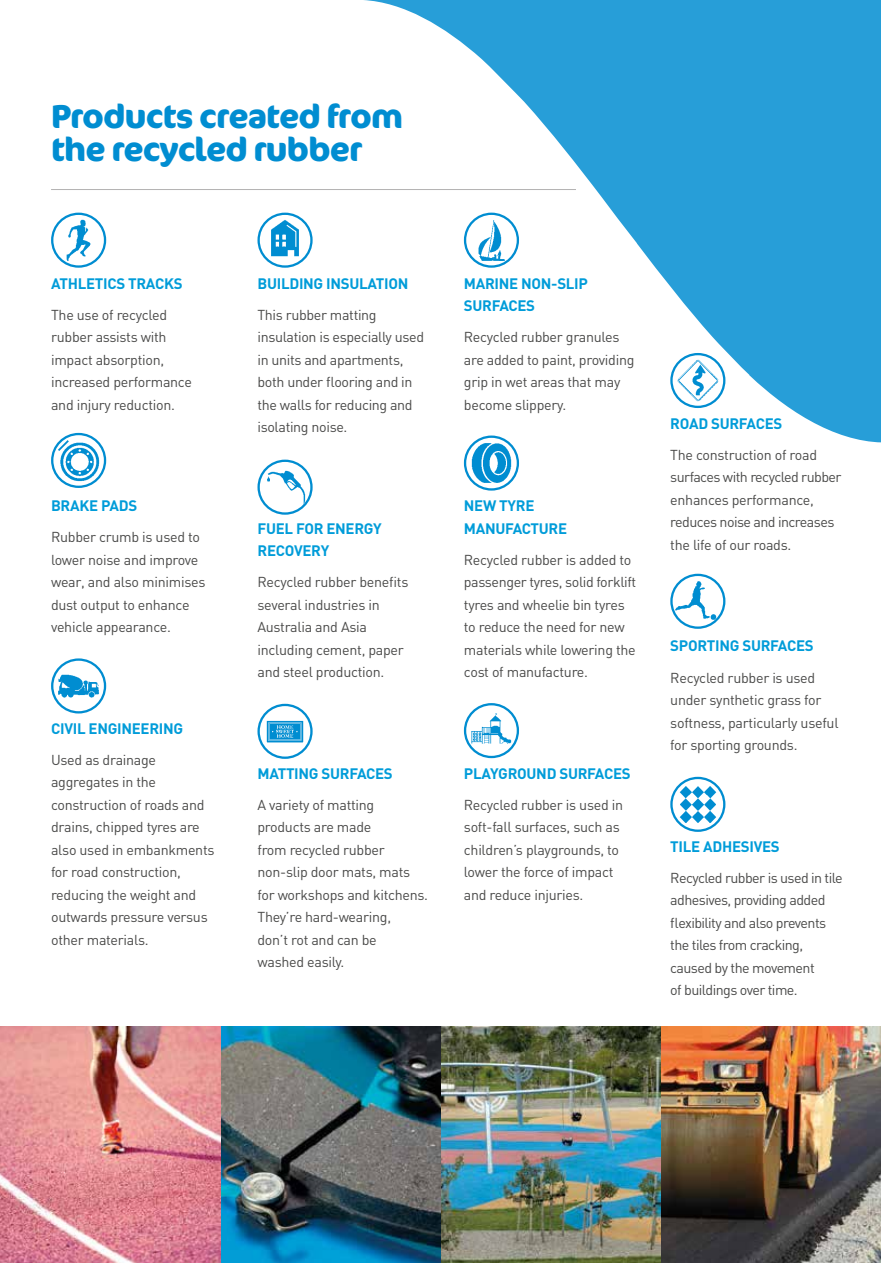
<style>
.page{position:relative;width:881px;height:1263px;background:#fff}
.page>*{position:absolute;margin:0;border:0;box-sizing:border-box;transform-origin:0 0}
.t1{font:700 33px/33px "Cocon";letter-spacing:-.025em;color:#008dd1}
.t2{font:700 15px/22.5px "DIN";letter-spacing:-.02em;color:#009cd9}
.t3{font:14.25px/22.5px "DIN";letter-spacing:-.02em;color:#4a4a49}
.t4{font:14.25px/22.5px "DIN";letter-spacing:-.04em;color:#4a4a49}
</style>
<div class="page">
<svg style="left:258px;top:0;width:622px;height:443px"></svg>
<hr style="left:51px;top:189px;width:524px;height:1px;background:#b3b2b2">
<svg style="left:52px;top:434px;width:53px;height:53px"></svg>
<img style="left:58px;top:440px;width:41px;height:41px">
<div style="left:51px;top:433px;width:55px;height:55px;border:2px solid #008dd1;border-radius:50%"></div>
<svg style="left:52px;top:660px;width:53px;height:52px"></svg>
<img style="left:58px;top:665px;width:41px;height:42px">
<div style="left:51px;top:658px;width:55px;height:55px;border:2px solid #008dd1;border-radius:50%"></div>
<svg style="left:258px;top:461px;width:53px;height:52px"></svg>
<img style="left:266px;top:470px;width:42px;height:42px">
<div style="left:257px;top:460px;width:55px;height:55px;border:2px solid #008dd1;border-radius:50%"></div>
<svg style="left:52px;top:214px;width:53px;height:53px"></svg>
<img style="left:58px;top:219px;width:41px;height:42px">
<div style="left:51px;top:213px;width:55px;height:55px;border:2px solid #008dd1;border-radius:50%"></div>
<svg style="left:258px;top:705px;width:53px;height:53px"></svg>
<img style="left:266px;top:712px;width:38px;height:38px">
<div style="left:257px;top:704px;width:55px;height:55px;border:2px solid #008dd1;border-radius:50%"></div>
<svg style="left:465px;top:704px;width:52px;height:53px"></svg>
<img style="left:470px;top:709px;width:42px;height:41px">
<div style="left:463px;top:703px;width:56px;height:55px;border:2px solid #008dd1;border-radius:50%"></div>
<img style="left:676px;top:360px;width:42px;height:41px">
<div style="left:670px;top:353px;width:55px;height:55px;border:2px solid #008dd1;border-radius:50%"></div>
<svg style="left:671px;top:575px;width:53px;height:53px"></svg>
<img style="left:674px;top:579px;width:42px;height:42px">
<div style="left:670px;top:574px;width:55px;height:55px;border:2px solid #008dd1;border-radius:50%"></div>
<svg style="left:671px;top:778px;width:53px;height:53px"></svg>
<img style="left:678px;top:785px;width:38px;height:38px">
<div style="left:670px;top:777px;width:55px;height:55px;border:2px solid #008dd1;border-radius:50%"></div>
<svg style="left:465px;top:437px;width:52px;height:52px"></svg>
<img style="left:470px;top:442px;width:42px;height:42px">
<div style="left:463px;top:435px;width:56px;height:56px;border:2px solid #008dd1;border-radius:50%"></div>
<svg style="left:465px;top:214px;width:52px;height:53px"></svg>
<img style="left:470px;top:219px;width:42px;height:42px">
<div style="left:463px;top:213px;width:56px;height:55px;border:2px solid #008dd1;border-radius:50%"></div>
<svg style="left:258px;top:214px;width:53px;height:53px"></svg>
<img style="left:266px;top:219px;width:38px;height:38px">
<div style="left:257px;top:213px;width:55px;height:55px;border:2px solid #008dd1;border-radius:50%"></div>
<img style="left:0;top:1027px;width:880px;height:236px">
<h1 class="t1" style="left:51px;top:101px;width:353px">Products created from the recycled rubber</h1>
<p class="t2" style="left:51px;top:271px;width:133px">ATHLETICS TRACKS</p>
<p class="t3" style="left:51px;top:303px;width:142px">The use of recycled rubber assists with impact absorption, increased performance and injury reduction.</p>
<p class="t2" style="left:51px;top:494px;width:88px">BRAKE PADS</p>
<p class="t3" style="left:51px;top:525px;width:156px">Rubber crumb is used to lower noise and improve wear, and also minimises dust output to enhance vehicle appearance.</p>
<p class="t2" style="left:51px;top:716px;width:134px">CIVIL ENGINEERING</p>
<p class="t3" style="left:51px;top:748px;width:165px">Used as drainage aggregates in the construction of roads and drains, chipped tyres are also used in embankments for road construction, reducing the weight and outwards pressure versus other materials.</p>
<p class="t2" style="left:257px;top:271px;width:152px">BUILDING INSULATION</p>
<p class="t3" style="left:257px;top:303px;width:168px">This rubber matting insulation is especially used in units and apartments, both under flooring and in the walls for reducing and isolating noise.</p>
<p class="t2" style="left:257px;top:516px;width:126px">FUEL FOR ENERGY<br>RECOVERY</p>
<p class="t3" style="left:257px;top:570px;width:152px">Recycled rubber benefits several industries in<br>Australia and Asia including cement, paper and steel production.</p>
<p class="t2" style="left:257px;top:761px;width:137px">MATTING SURFACES</p>
<p class="t3" style="left:257px;top:793px;width:172px">A variety of matting products are made<br>from recycled rubber non-slip door mats, mats for workshops and kitchens.<br>They’re hard-wearing,<br>don’t rot and can be<br>washed easily.</p>
<p class="t2" style="left:463px;top:271px;width:126px">MARINE NON-SLIP<br>SURFACES</p>
<p class="t3" style="left:463px;top:325px;width:172px">Recycled rubber granules are added to paint, providing grip in wet areas that may become slippery.</p>
<p class="t2" style="left:463px;top:494px;width:105px">NEW TYRE<br>MANUFACTURE</p>
<p class="t3" style="left:463px;top:548px;width:174px">Recycled rubber is added to passenger tyres, solid forklift tyres and wheelie bin tyres to reduce the need for new materials while lowering the cost of manufacture.</p>
<p class="t2" style="left:463px;top:761px;width:168px">PLAYGROUND SURFACES</p>
<p class="t3" style="left:463px;top:793px;width:161px">Recycled rubber is used in soft-fall surfaces, such as children’s playgrounds, to lower the force of impact and reduce injuries.</p>
<p class="t2" style="left:670px;top:412px;width:113px">ROAD SURFACES</p>
<p class="t4" style="left:670px;top:443px;width:173px">The construction of road surfaces with recycled rubber enhances performance, reduces noise and increases the life of our roads.</p>
<p class="t2" style="left:670px;top:634px;width:145px">SPORTING SURFACES</p>
<p class="t3" style="left:670px;top:666px;width:170px">Recycled rubber is used under synthetic grass for softness, particularly useful for sporting grounds.</p>
<p class="t2" style="left:670px;top:834px;width:111px">TILE ADHESIVES</p>
<p class="t4" style="left:670px;top:866px;width:174px">Recycled rubber is used in tile adhesives, providing added flexibility and also prevents the tiles from cracking, caused by the movement<br>of buildings over time.</p>
</div>
